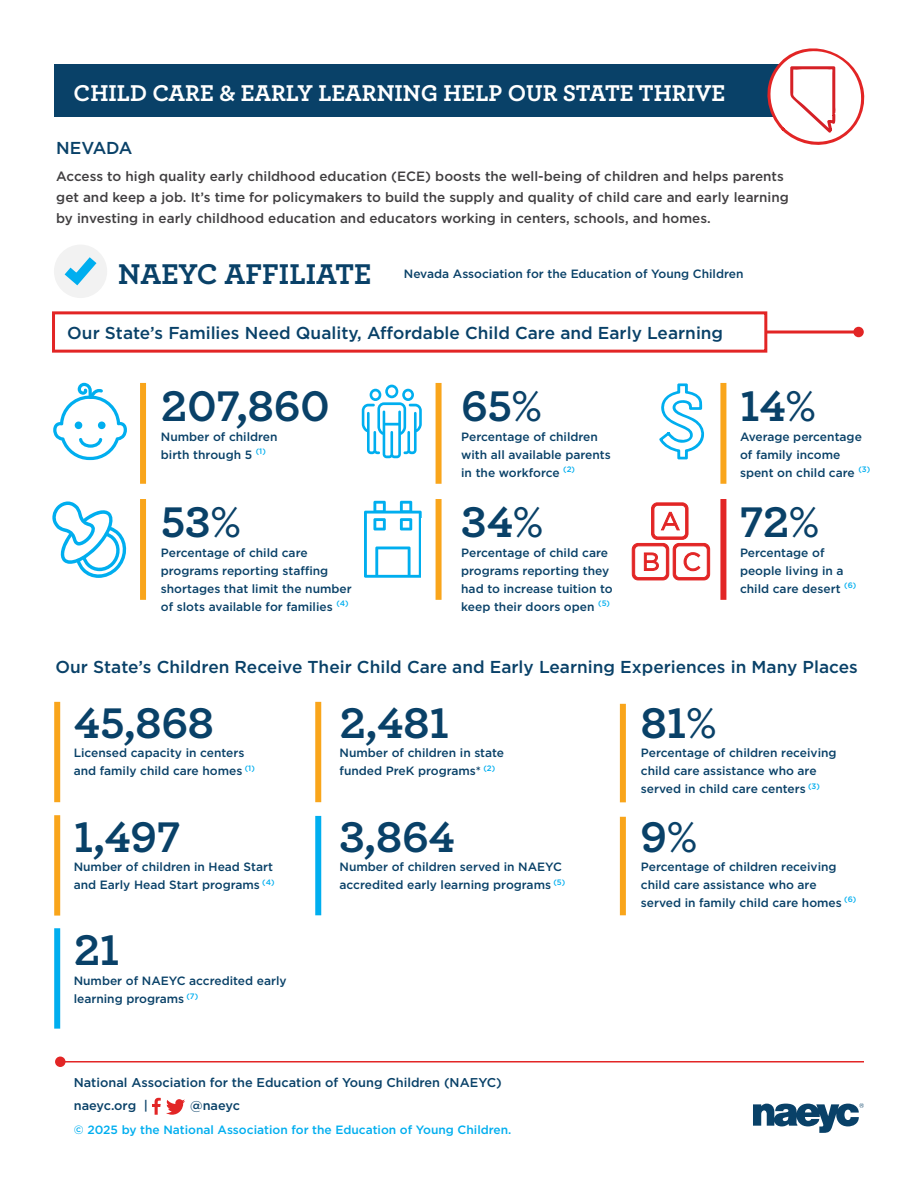
<style>
.page{position:relative;width:918px;height:1188px;background:#fff}
.page>*{position:absolute;margin:0;border:0;box-sizing:border-box;transform-origin:0 0}
.Numbers_1{font:700 45px "Archer Pro";color:#094168}
.t1{font:700 30px "Archer Pro";color:#094168}
.t2{font:700 24px "Archer Pro";color:#fff}
.Subhead_1{font:500 17.25px "Gotham";color:#094168}
.t3{font:500 13.5px/21px "Gotham";color:#413f41}
.t4{font:500 12.75px/22.5px "Gotham";color:#094168}
.Body_2{font:500 12px/18px "Gotham";color:#094168}
.t5{font:500 12px "Gotham";color:#00aeef}
</style>
<div class="page">
<svg style="left:753px;top:1103px;width:111px;height:30px"></svg>
<div style="left:55px;top:1057px;width:11px;height:10px;background:#e22525;border-radius:50%"></div>
<hr style="left:62px;top:1061px;width:802px;height:2px;background:#e22525">
<div style="left:54px;top:65px;width:760px;height:52px;background:#094168"></div>
<hr style="left:54px;top:331px;width:805px;height:3px;background:#e22525">
<div style="left:853px;top:327px;width:11px;height:10px;background:#e22525;border-radius:50%"></div>
<div style="left:52px;top:311px;width:715px;height:42px;background:#fff;border:3px solid #e22525"></div>
<div style="left:315px;top:702px;width:6px;height:100px;background:#f9a51b"></div>
<div style="left:54px;top:702px;width:6px;height:100px;background:#f9a51b"></div>
<div style="left:620px;top:704px;width:6px;height:98px;background:#f9a51b"></div>
<div style="left:315px;top:816px;width:6px;height:99px;background:#00aeef"></div>
<div style="left:140px;top:383px;width:6px;height:101px;background:#f9a51b"></div>
<div style="left:436px;top:383px;width:6px;height:101px;background:#f9a51b"></div>
<div style="left:720px;top:383px;width:6px;height:101px;background:#f9a51b"></div>
<div style="left:720px;top:499px;width:6px;height:101px;background:#e22525"></div>
<div style="left:54px;top:815px;width:6px;height:101px;background:#f9a51b"></div>
<div style="left:54px;top:928px;width:6px;height:101px;background:#00aeef"></div>
<div style="left:620px;top:817px;width:6px;height:98px;background:#f9a51b"></div>
<svg style="left:362px;top:385px;width:60px;height:73px"></svg>
<svg style="left:53px;top:383px;width:74px;height:77px"></svg>
<svg style="left:659px;top:383px;width:46px;height:76px"></svg>
<svg style="left:52px;top:501px;width:75px;height:77px"></svg>
<div style="left:54px;top:245px;width:53px;height:53px;background:#f2f2f2;border-radius:50%"></div>
<svg style="left:64px;top:257px;width:33px;height:29px"></svg>
<svg style="left:364px;top:501px;width:72px;height:77px"></svg>
<div style="left:422px;top:518px;width:37px;height:78px;background:#fff"></div>
<div style="left:140px;top:499px;width:6px;height:101px;background:#f9a51b"></div>
<div style="left:436px;top:499px;width:6px;height:101px;background:#f9a51b"></div>
<svg style="left:631px;top:502px;width:79px;height:79px"></svg>
<svg style="left:152px;top:1098px;width:33px;height:17px"></svg>
<svg style="left:767px;top:48px;width:98px;height:97px"></svg>
<h3 class="t2" style="left:74px;top:74px;width:653px">CHILD CARE &amp; EARLY LEARNING HELP OUR STATE THRIVE</h3>
<p class="Subhead_1" style="left:56px;top:136px;width:78px">NEVADA</p>
<p class="t3" style="left:56px;top:166px;width:734px">Access to high quality early childhood education (ECE) boosts the well-being of children and helps parents get and keep a job. It’s time for policymakers to build the supply and quality of child care and early learning by investing in early childhood education and educators working in centers, schools, and homes.</p>
<h2 class="t1" style="left:118px;top:250px;width:255px">NAEYC AFFILIATE</h2>
<p class="Body_2" style="left:404px;top:265px;width:341px">Nevada Association for the Education of Young Children</p>
<h3 class="Subhead_1" style="left:67px;top:321px;width:657px">Our State’s Families Need Quality, Affordable Child Care and Early Learning</h3>
<p class="Numbers_1" style="left:161px;top:370px;width:171px">207,860</p>
<p class="Numbers_1" style="left:461px;top:370px;width:82px">65%</p>
<p class="Numbers_1" style="left:740px;top:370px;width:77px">14%</p>
<p class="Body_2" style="left:161px;top:427px;width:118px">Number of children birth through 5 <sup>(1)</sup></p>
<p class="Body_2" style="left:461px;top:427px;width:151px">Percentage of children with all available parents in the workforce <sup>(2)</sup></p>
<p class="Body_2" style="left:740px;top:427px;width:132px">Average percentage of family income spent on child care <sup>(3)</sup></p>
<p class="Numbers_1" style="left:161px;top:487px;width:81px">53%</p>
<p class="Numbers_1" style="left:461px;top:487px;width:83px">34%</p>
<p class="Numbers_1" style="left:740px;top:487px;width:81px">72%</p>
<p class="Body_2" style="left:161px;top:543px;width:192px">Percentage of child care programs reporting staffing shortages that limit the number of slots available for families <sup>(4)</sup></p>
<p class="Body_2" style="left:461px;top:543px;width:153px">Percentage of child care programs reporting they had to increase tuition to keep their doors open <sup>(5)</sup></p>
<p class="Body_2" style="left:740px;top:543px;width:118px">Percentage of people living in a child care desert <sup>(6)</sup></p>
<h3 class="Subhead_1" style="left:56px;top:655px;width:804px">Our State’s Children Receive Their Child Care and Early Learning Experiences in Many Places</h3>
<p class="Numbers_1" style="left:74px;top:687px;width:142px">45,868</p>
<p class="Numbers_1" style="left:340px;top:687px;width:111px">2,481</p>
<p class="Numbers_1" style="left:641px;top:687px;width:77px">81%</p>
<p class="Body_2" style="left:74px;top:744px;width:183px">Licensed capacity in centers and family child care homes <sup>(1)</sup></p>
<p class="Body_2" style="left:340px;top:744px;width:166px">Number of children in state funded PreK programs* <sup>(2)</sup></p>
<p class="Body_2" style="left:641px;top:744px;width:197px">Percentage of children receiving child care assistance who are served in child care centers <sup>(3)</sup></p>
<p class="Numbers_1" style="left:74px;top:802px;width:108px">1,497</p>
<p class="Numbers_1" style="left:340px;top:802px;width:117px">3,864</p>
<p class="Numbers_1" style="left:641px;top:801px;width:58px">9%</p>
<p class="Body_2" style="left:74px;top:858px;width:202px">Number of children in Head Start and Early Head Start programs <sup>(4)</sup></p>
<p class="Numbers_1" style="left:74px;top:915px;width:47px">21</p>
<p class="Body_2" style="left:74px;top:972px;width:214px">Number of NAEYC accredited early learning programs <sup>(7)</sup></p>
<p class="Body_2" style="left:340px;top:858px;width:227px">Number of children served in NAEYC accredited early learning programs <sup>(5)</sup></p>
<p class="t4" style="left:74px;top:1071px;width:429px">National Association for the Education of Young Children (NAEYC) naeyc.org |</p>
<p class="t4" style="left:190px;top:1094px;width:51px">@naeyc</p>
<p class="t5" style="left:74px;top:1122px;width:439px">© 2025 by the National Association for the Education of Young Children.</p>
<p class="Body_2" style="left:641px;top:857px;width:217px">Percentage of children receiving child care assistance who are served in family child care homes <sup>(6)</sup></p>
</div>
